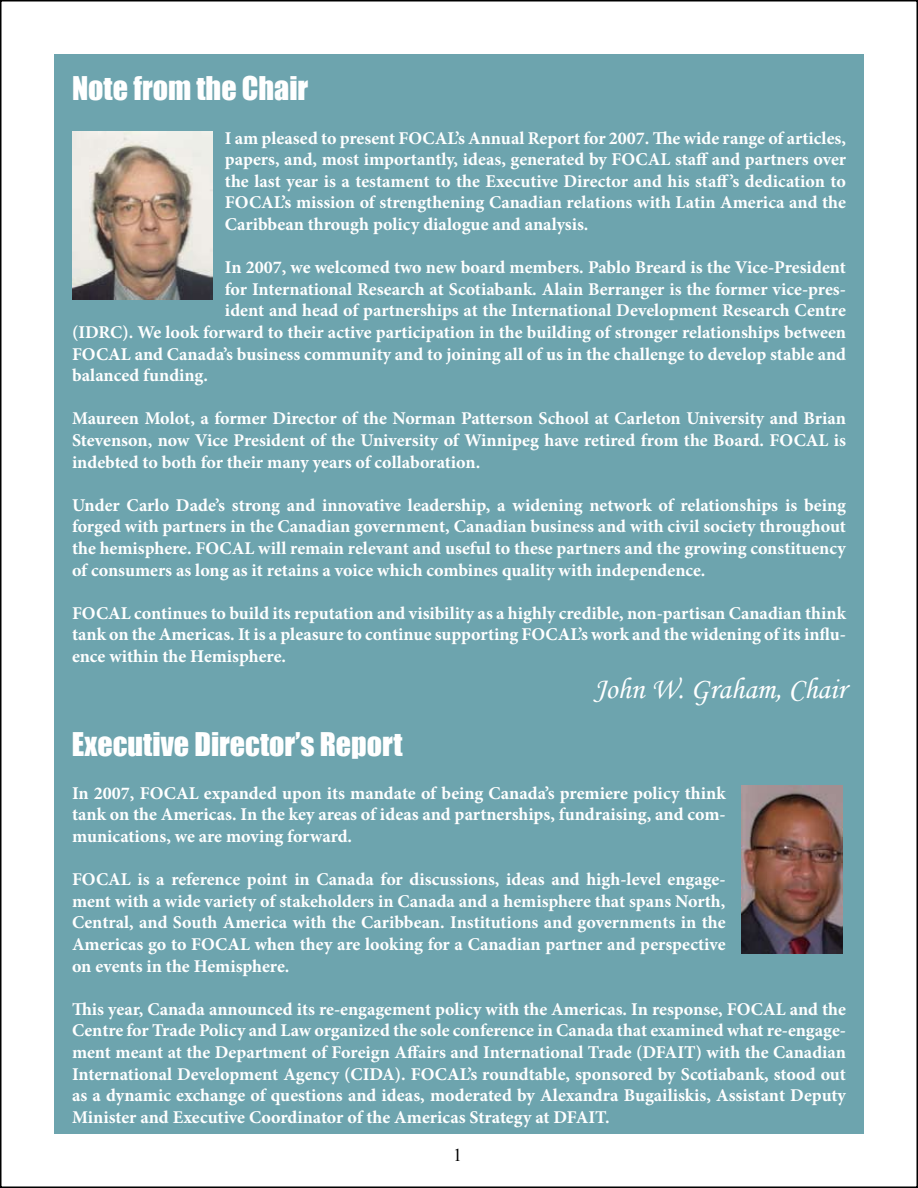
<style>
.page{position:relative;width:918px;height:1188px;background:#fff}
.page>*{position:absolute;margin:0;border:0;box-sizing:border-box;transform-origin:0 0}
.t1{font:30px "Impact";color:#fff}
.t2{font:30px "Monotype Corsiva";color:#fff}
.t3{font:700 18px/21.6px "Minion Pro";color:#fff;text-align:justify}
.t4{font:18px "Times New Roman";color:#000}
</style>
<div class="page">
<div style="left:54px;top:54px;width:810px;height:1080px;background:#6da4ae"></div>
<img style="left:72px;top:131px;width:140px;height:169px">
<img style="left:741px;top:786px;width:101px;height:168px">
<h1 class="t1" style="left:72px;top:65px;width:238px">Note from the Chair</h1>
<p class="t3" style="left:225px;top:127px;width:623px">I am pleased to present FOCAL’s Annual Report for 2007. The wide range of articles, papers, and, most importantly, ideas, generated by FOCAL staff and partners over the last year is a testament to the Executive Director and his staff’s dedication to FOCAL’s mission of strengthening Canadian relations with Latin America and the Caribbean through policy dialogue and analysis.</p>
<p class="t3" style="left:225px;top:256px;width:622px">In 2007, we welcomed two new board members. Pablo Breard is the Vice-President</p>
<p class="t3" style="left:225px;top:278px;width:623px">for International Research at Scotiabank. Alain Berranger is the former vice-pres-</p>
<p class="t3" style="left:225px;top:300px;width:623px">ident and head of partnerships at the International Development Research Centre</p>
<p class="t3" style="left:72px;top:321px;width:776px">(IDRC). We look forward to their active participation in the building of stronger relationships between</p>
<p class="t3" style="left:72px;top:343px;width:776px">FOCAL and Canada’s business community and to joining all of us in the challenge to develop stable and</p>
<p class="t3" style="left:72px;top:364px;width:138px">balanced funding.</p>
<p class="t3" style="left:72px;top:408px;width:776px">Maureen Molot, a former Director of the Norman Patterson School at Carleton University and Brian Stevenson, now Vice President of the University of Winnipeg have retired from the Board. FOCAL is indebted to both for their many years of collaboration.</p>
<p class="t3" style="left:72px;top:494px;width:776px">Under Carlo Dade’s strong and innovative leadership, a widening network of relationships is being forged with partners in the Canadian government, Canadian business and with civil society throughout the hemisphere. FOCAL will remain relevant and useful to these partners and the growing constituency of consumers as long as it retains a voice which combines quality with independence.</p>
<p class="t3" style="left:72px;top:602px;width:776px">FOCAL continues to build its reputation and visibility as a highly credible, non-partisan Canadian think tank on the Americas. It is a pleasure to continue supporting FOCAL’s work and the widening of its influ&shy;ence within the Hemisphere.</p>
<h1 class="t2" style="left:593px;top:671px;width:254px">John W. Graham, Chair</h1>
<h1 class="t1" style="left:72px;top:721px;width:332px">Executive Director’s Report</h1>
<p class="t3" style="left:72px;top:782px;width:655px">In 2007, FOCAL expanded upon its mandate of being Canada’s premiere policy think tank on the Americas. In the key areas of ideas and partnerships, fundraising, and com&shy;munications, we are moving forward.</p>
<p class="t3" style="left:72px;top:868px;width:655px">FOCAL is a reference point in Canada for discussions, ideas and high-level engage&shy;ment with a wide variety of stakeholders in Canada and a hemisphere that spans North, Central, and South America with the Caribbean. Institutions and governments in the Americas go to FOCAL when they are looking for a Canadian partner and perspective on events in the Hemisphere.</p>
<p class="t3" style="left:72px;top:998px;width:776px">This year, Canada announced its re-engagement policy with the Americas. In response, FOCAL and the Centre for Trade Policy and Law organized the sole conference in Canada that examined what re-engage&shy;ment meant at the Department of Foreign Affairs and International Trade (DFAIT) with the Canadian International Development Agency (CIDA). FOCAL’s roundtable, sponsored by Scotiabank, stood out as a dynamic exchange of questions and ideas, moderated by Alexandra Bugailiskis, Assistant Deputy Minister and Executive Coordinator of the Americas Strategy at DFAIT.</p>
<p class="t4" style="left:453px;top:1143px;width:10px">1</p>
</div>
